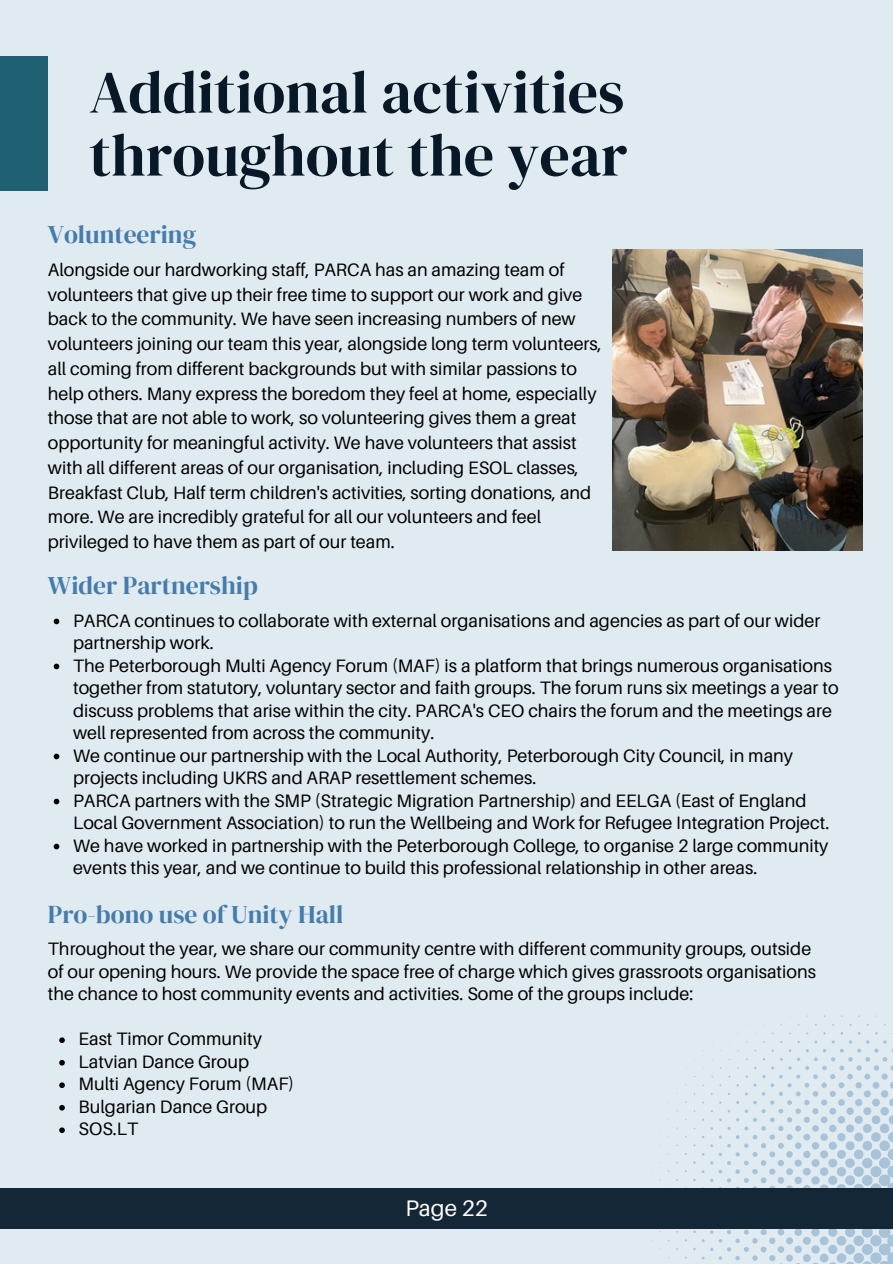
<style>
.page{position:relative;width:893px;height:1264px;background:#fff}
.page>*{position:absolute;margin:0;border:0;box-sizing:border-box;transform-origin:0 0}
.t1{font:60px/63px "DM Serif Display";color:#081827}
.t2{font:25.5px "DM Serif Display";color:#457cab}
.t3{font:22.5px "Aileron";color:#fff}
.t4{font:18px/22.5px "Aileron";color:#000}
</style>
<div class="page">
<div style="left:0;top:0;width:892px;height:1263px;background:#e0eaf1"></div>
<svg style="left:59px;top:1037px;width:6px;height:6px"></svg>
<svg style="left:59px;top:1059px;width:6px;height:6px"></svg>
<svg style="left:59px;top:1082px;width:6px;height:6px"></svg>
<svg style="left:59px;top:1105px;width:6px;height:5px"></svg>
<svg style="left:59px;top:1127px;width:6px;height:6px"></svg>
<div style="left:0;top:57px;width:48px;height:134px;background:#1f6172"></div>
<svg style="left:701px;top:1040px;width:191px;height:224px"></svg>
<div style="left:0;top:1187px;width:892px;height:41px;background:#142737"></div>
<img style="left:612px;top:249px;width:250px;height:302px">
<svg style="left:54px;top:618px;width:5px;height:6px"></svg>
<svg style="left:54px;top:663px;width:5px;height:6px"></svg>
<svg style="left:54px;top:753px;width:5px;height:6px"></svg>
<svg style="left:54px;top:798px;width:5px;height:6px"></svg>
<svg style="left:54px;top:843px;width:5px;height:6px"></svg>
<h1 class="t1" style="left:89px;top:60px;width:539px">Additional activities throughout the year</h1>
<h2 class="t2" style="left:48px;top:216px;width:150px">Volunteering</h2>
<p class="t4" style="left:48px;top:257px;width:555px;line-height:24.8px">Alongside our hardworking staff, PARCA has an amazing team of volunteers that give up their free time to support our work and give back to the community. We have seen increasing numbers of new volunteers joining our team this year, alongside long term volunteers, all coming from different backgrounds but with similar passions to help others. Many express the boredom they feel at home, especially those that are not able to work, so volunteering gives them a great opportunity for meaningful activity. We have volunteers that assist with all different areas of our organisation, including ESOL classes, Breakfast Club, Half term children's activities, sorting donations, and more. We are incredibly grateful for all our volunteers and feel privileged to have them as part of our team.</p>
<h2 class="t2" style="left:48px;top:567px;width:211px">Wider Partnership</h2>
<p class="t4" style="left:73px;top:608px;width:767px">PARCA continues to collaborate with external organisations and agencies as part of our wider partnership work.<br>The Peterborough Multi Agency Forum (MAF) is a platform that brings numerous organisations together from statutory, voluntary sector and faith groups. The forum runs six meetings a year to discuss problems that arise within the city. PARCA's CEO chairs the forum and the meetings are well represented from across the community.<br>We continue our partnership with the Local Authority, Peterborough City Council, in many projects including UKRS and ARAP resettlement schemes.<br>PARCA partners with the SMP (Strategic Migration Partnership) and EELGA (East of England Local Government Association) to run the Wellbeing and Work for Refugee Integration Project.<br>We have worked in partnership with the Peterborough College, to organise 2 large community events this year, and we continue to build this professional relationship in other areas.</p>
<h2 class="t2" style="left:48px;top:896px;width:297px">Pro-bono use of Unity Hall</h2>
<p class="t4" style="left:48px;top:937px;width:769px">Throughout the year, we share our community centre with different community groups, outside of our opening hours. We provide the space free of charge which gives grassroots organisations the chance to host community events and activities. Some of the groups include:</p>
<p class="t4" style="left:79px;top:1027px;width:217px">East Timor Community<br>Latvian Dance Group<br>Multi Agency Forum (MAF)<br>Bulgarian Dance Group<br>SOS.LT</p>
<p class="t3" style="left:405px;top:1194px;width:84px">Page 22</p>
</div>
